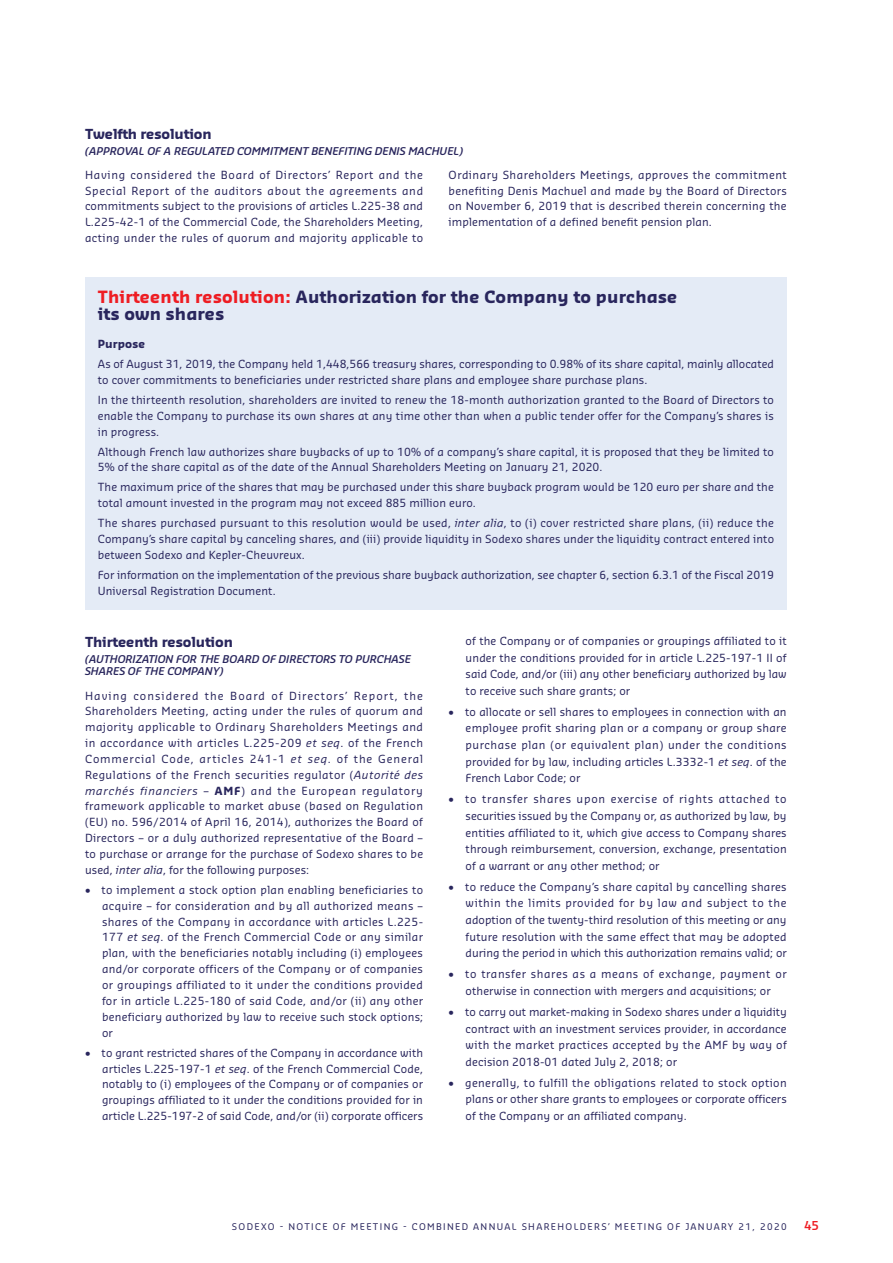
<style>
.page{position:relative;width:893px;height:1263px;background:#fff}
.page>*{position:absolute;margin:0;border:0;box-sizing:border-box;transform-origin:0 0}
.t1{font:700 16.5px/16.5px "Sansa Pro";letter-spacing:.01em;color:#29265d}
.t2{font:700 13.5px "Sansa Pro";letter-spacing:-.01em;color:#29265d}
.t3{font:600 12px "Sansa Pro";color:#ee1d23}
.t4{font:10.95px/15.9px "Sansa Pro";letter-spacing:.01em;color:#29265d;text-align:justify}
.t5{font:700 10.95px "Sansa Pro";letter-spacing:.01em;color:#29265d}
.t6{font:italic 600 10.5px/12px "Sansa Pro";color:#29265d}
.t7{font:9px "Sansa Pro";letter-spacing:.15em;color:#29265d}
.s1{color:#ee1d23}
.s2{font-style:italic}
.s3{font-weight:700}
</style>
<div class="page">
<div style="left:85px;top:277px;width:702px;height:332px;background:#e4ebf6"></div>
<p class="t2" style="left:85px;top:125px;width:128px">Twelfth resolution</p>
<p class="t6" style="left:85px;top:144px;width:380px">(APPROVAL OF A REGULATED COMMITMENT BENEFITING DENIS MACHUEL)</p>
<p class="t4" style="left:85px;top:167px;width:340px">Having considered the Board of Directors’ Report and the Special Report of the auditors about the agreements and commitments subject to the provisions of articles L.225-38 and L.225-42-1 of the Commercial Code, the Shareholders Meeting, acting under the rules of quorum and majority applicable to</p>
<p class="t4" style="left:449px;top:167px;width:340px">Ordinary Shareholders Meetings, approves the commitment benefiting Denis Machuel and made by the Board of Directors on November 6, 2019 that is described therein concerning the implementation of a defined benefit pension plan.</p>
<p class="t1" style="left:98px;top:288px;width:581px"><span class="s1">Thirteenth resolution:</span> Authorization for the Company to purchase its own shares</p>
<p class="t5" style="left:98px;top:337px;width:49px">Purpose</p>
<p class="t4" style="left:98px;top:356px;width:678px">As of August 31, 2019, the Company held 1,448,566 treasury shares, corresponding to 0.98% of its share capital, mainly allocated to cover commitments to beneficiaries under restricted share plans and employee share purchase plans.</p>
<p class="t4" style="left:98px;top:392px;width:678px">In the thirteenth resolution, shareholders are invited to renew the 18-month authorization granted to the Board of Directors to enable the Company to purchase its own shares at any time other than when a public tender offer for the Company’s shares is in progress.</p>
<p class="t4" style="left:98px;top:444px;width:678px">Although French law authorizes share buybacks of up to 10% of a company’s share capital, it is proposed that they be limited to<br>5% of the share capital as of the date of the Annual Shareholders Meeting on January 21, 2020.</p>
<p class="t4" style="left:98px;top:479px;width:678px">The maximum price of the shares that may be purchased under this share buyback program would be 120 euro per share and the total amount invested in the program may not exceed 885 million euro.</p>
<p class="t4" style="left:98px;top:515px;width:678px">The shares purchased pursuant to this resolution would be used, <span class="s2">inter alia</span>, to (i) cover restricted share plans, (ii) reduce the Company’s share capital by canceling shares, and (iii) provide liquidity in Sodexo shares under the liquidity contract entered into between Sodexo and Kepler-Cheuvreux.</p>
<p class="t4" style="left:98px;top:567px;width:678px">For information on the implementation of the previous share buyback authorization, see chapter 6, section 6.3.1 of the Fiscal 2019<br>Universal Registration Document.</p>
<p class="t2" style="left:85px;top:633px;width:149px">Thirteenth resolution</p>
<p class="t6" style="left:85px;top:653px;width:327px">(AUTHORIZATION FOR THE BOARD OF DIRECTORS TO PURCHASE<br>SHARES OF THE COMPANY)</p>
<p class="t4" style="left:85px;top:687px;width:340px">Having considered the Board of Directors’ Report, the Shareholders Meeting, acting under the rules of quorum and majority applicable to Ordinary Shareholders Meetings and in accordance with articles L.225-209 <span class="s2">et seq</span>. of the French Commercial Code, articles 241-1 <span class="s2">et seq</span>. of the General Regulations of the French securities regulator (<span class="s2">Autorité des marchés financiers</span> – <span class="s3">AMF</span>) and the European regulatory framework applicable to market abuse (based on Regulation (EU) no. 596/2014 of April 16, 2014), authorizes the Board of Directors – or a duly authorized representative of the Board – to purchase or arrange for the purchase of Sodexo shares to be used, <span class="s2">inter alia</span>, for the following purposes:</p>
<p class="t4" style="left:102px;top:882px;width:323px;text-indent:-17px">• to implement a stock option plan enabling beneficiaries to acquire – for consideration and by all authorized means – shares of the Company in accordance with articles L.225- 177 <span class="s2">et seq</span>. of the French Commercial Code or any similar plan, with the beneficiaries notably including (i) employees and/or corporate officers of the Company or of companies or groupings affiliated to it under the conditions provided for in article L.225-180 of said Code, and/or (ii) any other beneficiary authorized by law to receive such stock options; or</p>
<p class="t4" style="left:102px;top:1044px;width:323px;text-indent:-17px">• to grant restricted shares of the Company in accordance with articles L.225-197-1 <span class="s2">et seq</span>. of the French Commercial Code, notably to (i) employees of the Company or of companies or groupings affiliated to it under the conditions provided for in article L.225-197-2 of said Code, and/or (ii) corporate officers</p>
<p class="t4" style="left:466px;top:632px;width:323px;line-height:16.6px">of the Company or of companies or groupings affiliated to it under the conditions provided for in article L.225-197-1 II of said Code, and/or (iii) any other beneficiary authorized by law to receive such share grants; or</p>
<p class="t4" style="left:466px;top:703px;width:323px;line-height:16.6px;text-indent:-17px">• to allocate or sell shares to employees in connection with an employee profit sharing plan or a company or group share purchase plan (or equivalent plan) under the conditions provided for by law, including articles L.3332-1 <span class="s2">et seq</span>. of the French Labor Code; or</p>
<p class="t4" style="left:466px;top:791px;width:323px;line-height:16.6px;text-indent:-17px">• to transfer shares upon exercise of rights attached to securities issued by the Company or, as authorized by law, by entities affiliated to it, which give access to Company shares through reimbursement, conversion, exchange, presentation of a warrant or any other method; or</p>
<p class="t4" style="left:466px;top:878px;width:323px;line-height:16.6px;text-indent:-17px">• to reduce the Company’s share capital by cancelling shares within the limits provided for by law and subject to the adoption of the twenty-third resolution of this meeting or any future resolution with the same effect that may be adopted during the period in which this authorization remains valid; or</p>
<p class="t4" style="left:449px;top:966px;width:340px;line-height:16.6px;text-align:center">• to transfer shares as a means of exchange, payment or otherwise in connection with mergers and acquisitions; or</p>
<p class="t4" style="left:466px;top:1003px;width:323px;line-height:16.6px;text-indent:-17px">• to carry out market-making in Sodexo shares under a liquidity contract with an investment services provider, in accordance with the market practices accepted by the AMF by way of decision 2018-01 dated July 2, 2018; or</p>
<p class="t4" style="left:466px;top:1074px;width:323px;line-height:16.6px;text-indent:-17px">• generally, to fulfill the obligations related to stock option plans or other share grants to employees or corporate officers of the Company or an affiliated company.</p>
<p class="t7" style="left:232px;top:1221px;width:556px">SODEXO - NOTICE OF MEETING - COMBINED ANNUAL SHAREHOLDERS’ MEETING OF JANUARY 21, 2020</p>
<p class="t3" style="left:804px;top:1218px;width:16px">45</p>
</div>
